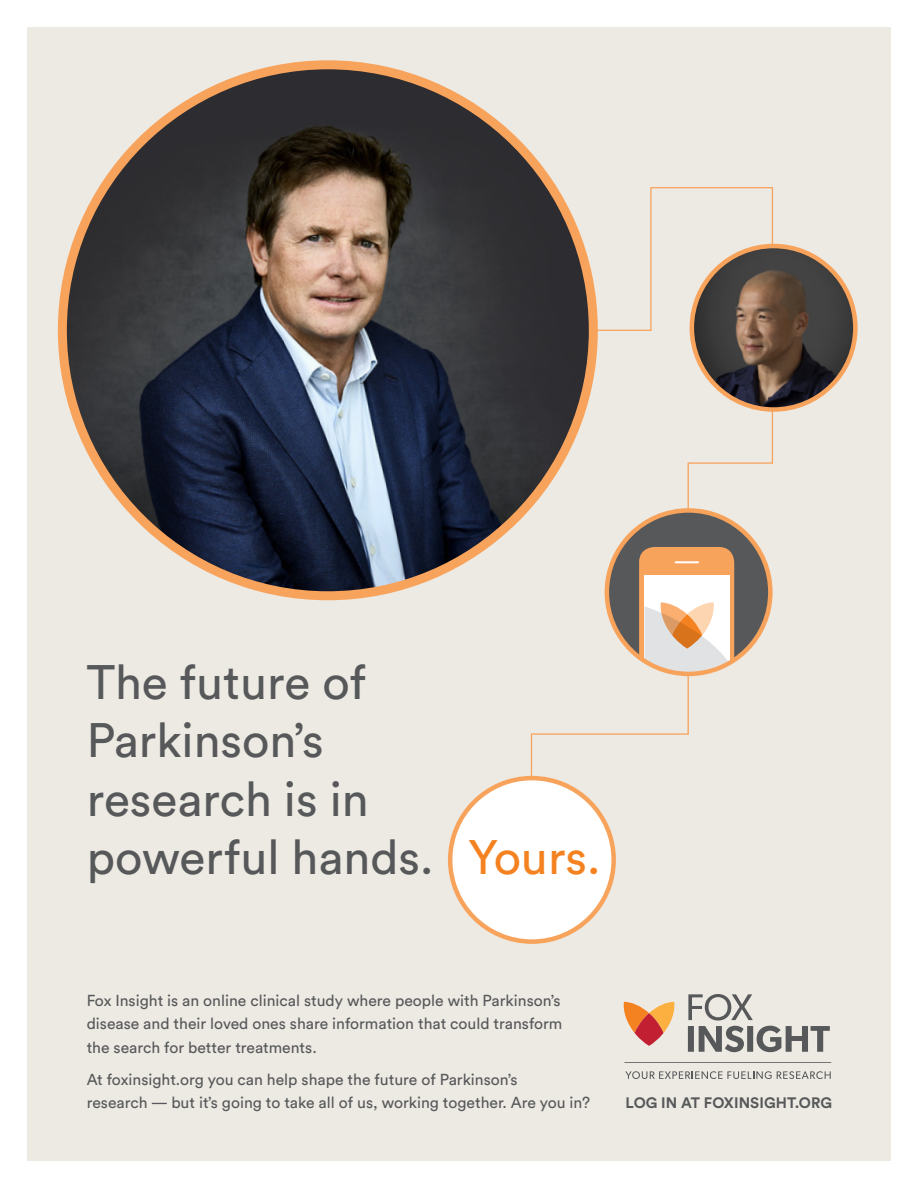
<style>
.page{position:relative;width:918px;height:1188px;background:#fff}
.page>*{position:absolute;margin:0;border:0;box-sizing:border-box;transform-origin:0 0}
.t1{font:47.85px/58.5px "Circular Std";color:#57585a}
.t2{font:15.75px/23.7px "Circular Std";color:#57585a;text-align:justify}
.t3{font:700 15px "Circular Std";letter-spacing:.005em;color:#57585a}
.s1{color:#f58220}
</style>
<div class="page">
<div style="left:27px;top:27px;width:864px;height:1134px;background:#edeae3"></div>
<svg style="left:530px;top:186px;width:244px;height:605px"></svg>
<div style="left:450px;top:778px;width:164px;height:164px;background:#fff;border-radius:50%"></div>
<div style="left:448px;top:776px;width:168px;height:168px;border:4px solid #f8a35c;border-radius:50%"></div>
<div style="left:607px;top:510px;width:163px;height:164px;background:#57585a;border-radius:50%"></div>
<svg style="left:639px;top:547px;width:101px;height:127px;background:#eac9ae"></svg>
<div style="left:605px;top:508px;width:168px;height:168px;border:4px solid #f8a35c;border-radius:50%"></div>
<img style="left:62px;top:65px;width:531px;height:531px;border-radius:265px">
<img style="left:692px;top:246px;width:163px;height:164px;border-radius:82px">
<div style="left:690px;top:244px;width:168px;height:168px;border:4px solid #f8a35c;border-radius:50%"></div>
<hr style="left:624px;top:1062px;width:207px;height:1px;background:#57585a">
<svg style="left:625px;top:1071px;width:206px;height:8px"></svg>
<svg style="left:688px;top:994px;width:142px;height:58px"></svg>
<svg style="left:623px;top:1002px;width:52px;height:44px"></svg>
<h1 class="t1" style="left:87px;top:652px;width:515px">The future of<br>Parkinson’s<br>research is in<br>powerful hands. <span class="s1">Yours.</span></h1>
<p class="t2" style="left:87px;top:988px;width:477px">Fox Insight is an online clinical study where people with Parkinson’s disease and their loved ones share information that could transform the search for better treatments.</p>
<p class="t2" style="left:87px;top:1067px;width:505px">At foxinsight.org you can help shape the future of Parkinson’s<br>research — but it’s going to take all of us, working together. Are you in?</p>
<p class="t3" style="left:626px;top:1093px;width:208px">LOG IN AT FOXINSIGHT.ORG</p>
</div>
